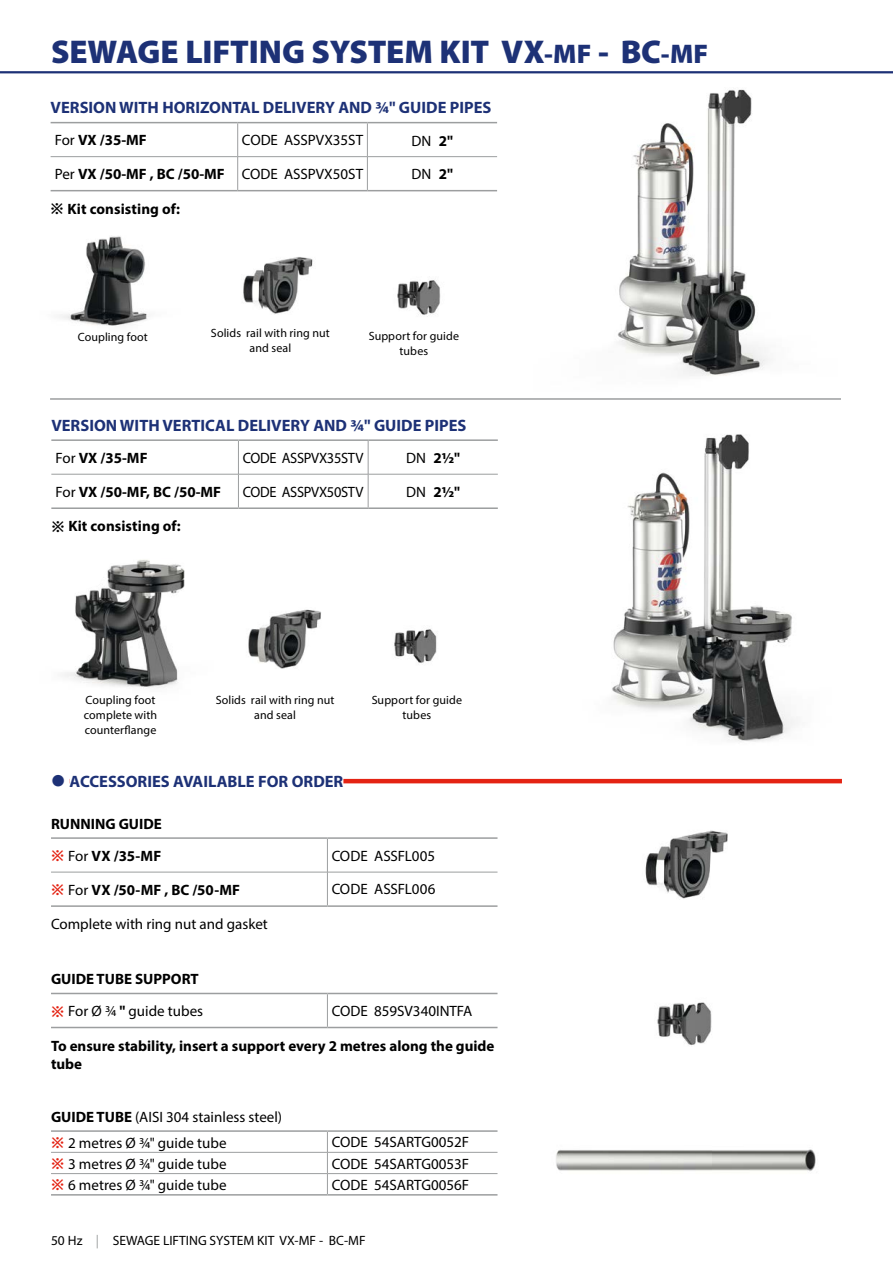
<style>
.page{position:relative;width:893px;height:1263px;background:#fff}
.page>*{position:absolute;margin:0;border:0;box-sizing:border-box;transform-origin:0 0}
.t1{font:900 33px "Myriad Pro";letter-spacing:-.005em;color:#1d3176}
.t2{font:700 16.5px "Myriad Pro";color:#1d3176}
.t3{font:15px/25.8px "Myriad Pro";color:#000}
.t4{font:700 15px/32px "Myriad Pro";color:#000}
.t5{font:15px "Myriad Pro";letter-spacing:-.02em;color:#000;scale:.96 1}
.t6{font:13.5px "Myriad Pro";color:#000}
.t7{font:12px/15px "Myriad Pro";letter-spacing:.01em;color:#000;text-align:center}
.s1{font-size:27px}
.s2{font-weight:400}
.s3{font-weight:700}
.s4{font-family:"Apple SD Gothic Neo"}
.s5{font-family:"Apple SD Gothic Neo";color:#e42313}
.s6{font-family:"Apple SD Gothic Neo";font-weight:700;color:#e42313}
.s7{color:#9c9e9f}
</style>
<div class="page">
<hr style="left:0;top:71px;width:893px;height:2px;background:#1d3176">
<img style="left:617px;top:89px;width:152px;height:287px">
<img style="left:612px;top:434px;width:183px;height:308px">
<hr style="left:50px;top:398px;width:791px;height:2px;background:#9c9e9f">
<img style="left:397px;top:280px;width:44px;height:37px">
<img style="left:243px;top:257px;width:70px;height:57px">
<img style="left:60px;top:236px;width:89px;height:90px">
<img style="left:394px;top:629px;width:43px;height:34px">
<img style="left:248px;top:609px;width:73px;height:60px">
<img style="left:64px;top:559px;width:121px;height:129px">
<img style="left:657px;top:1002px;width:55px;height:44px">
<img style="left:645px;top:830px;width:83px;height:69px">
<img style="left:712px;top:1149px;width:104px;height:22px">
<img style="left:556px;top:1150px;width:156px;height:21px">
<svg style="left:51px;top:123px;width:446px;height:67px"></svg>
<hr style="left:237px;top:123px;width:1px;height:33px;background:#9c9e9f">
<hr style="left:367px;top:123px;width:1px;height:33px;background:#9c9e9f">
<hr style="left:237px;top:157px;width:1px;height:33px;background:#9c9e9f">
<hr style="left:367px;top:157px;width:1px;height:33px;background:#9c9e9f">
<hr style="left:51px;top:122px;width:187px;height:1px;background:#9c9e9f">
<hr style="left:238px;top:122px;width:129px;height:1px;background:#9c9e9f">
<hr style="left:367px;top:122px;width:130px;height:1px;background:#9c9e9f">
<hr style="left:51px;top:190px;width:187px;height:1px;background:#9c9e9f">
<hr style="left:238px;top:190px;width:129px;height:1px;background:#9c9e9f">
<hr style="left:367px;top:190px;width:130px;height:1px;background:#9c9e9f">
<hr style="left:51px;top:156px;width:187px;height:1px;background:#9c9e9f">
<hr style="left:238px;top:156px;width:129px;height:1px;background:#9c9e9f">
<hr style="left:367px;top:156px;width:130px;height:1px;background:#9c9e9f">
<svg style="left:51px;top:441px;width:447px;height:66px"></svg>
<hr style="left:238px;top:441px;width:1px;height:33px;background:#9c9e9f">
<hr style="left:368px;top:441px;width:1px;height:33px;background:#9c9e9f">
<hr style="left:238px;top:474px;width:1px;height:33px;background:#9c9e9f">
<hr style="left:368px;top:474px;width:1px;height:33px;background:#9c9e9f">
<hr style="left:51px;top:439px;width:187px;height:2px;background:#9c9e9f">
<hr style="left:238px;top:439px;width:130px;height:2px;background:#9c9e9f">
<hr style="left:368px;top:439px;width:130px;height:2px;background:#9c9e9f">
<hr style="left:51px;top:507px;width:187px;height:2px;background:#9c9e9f">
<hr style="left:238px;top:507px;width:130px;height:2px;background:#9c9e9f">
<hr style="left:368px;top:507px;width:130px;height:2px;background:#9c9e9f">
<hr style="left:51px;top:474px;width:187px;height:1px;background:#9c9e9f">
<hr style="left:238px;top:474px;width:130px;height:1px;background:#9c9e9f">
<hr style="left:368px;top:474px;width:130px;height:1px;background:#9c9e9f">
<svg style="left:327px;top:1132px;width:1px;height:62px"></svg>
<hr style="left:51px;top:1130px;width:276px;height:2px;background:#9c9e9f">
<hr style="left:327px;top:1130px;width:170px;height:2px;background:#9c9e9f">
<hr style="left:51px;top:1194px;width:276px;height:1px;background:#9c9e9f">
<hr style="left:327px;top:1194px;width:170px;height:1px;background:#9c9e9f">
<hr style="left:51px;top:1152px;width:276px;height:1px;background:#9c9e9f">
<hr style="left:327px;top:1152px;width:170px;height:1px;background:#9c9e9f">
<hr style="left:51px;top:1173px;width:276px;height:1px;background:#9c9e9f">
<hr style="left:327px;top:1173px;width:170px;height:1px;background:#9c9e9f">
<hr style="left:327px;top:994px;width:1px;height:33px;background:#9c9e9f">
<hr style="left:51px;top:993px;width:276px;height:1px;background:#9c9e9f">
<hr style="left:327px;top:993px;width:170px;height:1px;background:#9c9e9f">
<hr style="left:51px;top:1027px;width:276px;height:1px;background:#9c9e9f">
<hr style="left:327px;top:1027px;width:170px;height:1px;background:#9c9e9f">
<svg style="left:51px;top:871px;width:446px;height:1px"></svg>
<hr style="left:327px;top:839px;width:1px;height:33px;background:#9c9e9f">
<hr style="left:327px;top:872px;width:1px;height:33px;background:#9c9e9f">
<hr style="left:51px;top:837px;width:276px;height:2px;background:#9c9e9f">
<hr style="left:327px;top:837px;width:170px;height:2px;background:#9c9e9f">
<hr style="left:51px;top:905px;width:276px;height:2px;background:#9c9e9f">
<hr style="left:327px;top:905px;width:170px;height:2px;background:#9c9e9f">
<hr style="left:51px;top:872px;width:276px;height:1px;background:#9c9e9f">
<hr style="left:327px;top:872px;width:170px;height:1px;background:#9c9e9f">
<hr style="left:51px;top:779px;width:791px;height:4px;background:#e42313">
<div style="left:51px;top:775px;width:19px;height:13px;background:#fff"></div>
<div style="left:70px;top:774px;width:273px;height:14px;background:#fff"></div>
<h1 class="t1" style="left:51px;top:29px;width:659px">SEWAGE LIFTING SYSTEM KIT VX<span class="s1">-MF</span> - BC<span class="s1">-MF</span></h1>
<p class="t2" style="left:51px;top:97px;width:442px">VERSION WITH HORIZONTAL DELIVERY AND ¾" GUIDE PIPES</p>
<p class="t4" style="left:55px;top:124px;width:93px"><span class="s2">For</span> VX /35-MF</p>
<p class="t3" style="left:242px;top:127px;width:123px">CODE ASSPVX35ST</p>
<p class="t3" style="left:411px;top:127px;width:43px">DN <span class="s3">2"</span></p>
<p class="t3" style="left:55px;top:161px;width:310px">Per <span class="s3">VX /50-MF , BC /50-MF</span> CODE ASSPVX50ST</p>
<p class="t3" style="left:411px;top:161px;width:43px">DN <span class="s3">2"</span></p>
<p class="t4" style="left:51px;top:192px;width:131px"><span class="s4">※</span> Kit consisting of:</p>
<p class="t7" style="left:78px;top:329px;width:72px">Coupling foot</p>
<p class="t7" style="left:211px;top:326px;width:120px">Solids rail with ring nut and seal</p>
<p class="t7" style="left:369px;top:328px;width:92px">Support for guide tubes</p>
<p class="t2" style="left:51px;top:415px;width:417px">VERSION WITH VERTICAL DELIVERY AND ¾" GUIDE PIPES</p>
<p class="t4" style="left:56px;top:441px;width:93px"><span class="s2">For</span> VX /35-MF</p>
<p class="t5" style="left:243px;top:448px;width:127px">CODE ASSPVX35STV</p>
<p class="t4" style="left:406px;top:442px;width:56px"><span class="s2">DN</span> 2½"</p>
<p class="t4" style="left:56px;top:475px;width:167px"><span class="s2">For</span> VX /50-MF, BC /50-MF</p>
<p class="t5" style="left:243px;top:482px;width:127px">CODE ASSPVX50STV</p>
<p class="t4" style="left:406px;top:475px;width:56px"><span class="s2">DN</span> 2½"</p>
<p class="t4" style="left:51px;top:510px;width:131px"><span class="s4">※</span> Kit consisting of:</p>
<p class="t7" style="left:84px;top:692px;width:75px;text-align:left">Coupling foot complete with counterflange</p>
<p class="t7" style="left:216px;top:692px;width:120px">Solids rail with ring nut and seal</p>
<p class="t7" style="left:372px;top:692px;width:92px">Support for guide tubes</p>
<p class="t2" style="left:51px;top:770px;width:294px"><span class="s4">●</span> ACCESSORIES AVAILABLE FOR ORDER</p>
<p class="t4" style="left:51px;top:807px;width:112px">RUNNING GUIDE <span class="s5">※</span> <span class="s2">For</span> VX /35-MF</p>
<p class="t3" style="left:332px;top:843px;width:105px">CODE ASSFL005</p>
<p class="t4" style="left:51px;top:873px;width:191px"><span class="s5">※</span> <span class="s2">For</span> VX /50-MF , BC /50-MF</p>
<p class="t3" style="left:332px;top:876px;width:105px">CODE ASSFL006</p>
<p class="t3" style="left:51px;top:911px;width:218px">Complete with ring nut and gasket</p>
<p class="t4" style="left:51px;top:963px;width:154px">GUIDE TUBE SUPPORT <span class="s5">※</span> <span class="s2">For Ø ¾</span> " <span class="s2">guide tubes</span></p>
<p class="t3" style="left:332px;top:998px;width:142px">CODE 859SV340INTFA</p>
<p class="t4" style="left:51px;top:1036px;width:445px;line-height:18px">To ensure stability, insert a support every 2 metres along the guide tube</p>
<p class="t3" style="left:51px;top:1104px;width:233px"><span class="s3">GUIDE TUBE</span> (AISI 304 stainless steel) <span class="s6">※</span> 2 metres Ø ¾" guide tube</p>
<p class="t3" style="left:332px;top:1129px;width:139px">CODE 54SARTG0052F</p>
<p class="t3" style="left:51px;top:1150px;width:177px"><span class="s6">※</span> 3 metres Ø ¾" guide tube</p>
<p class="t3" style="left:332px;top:1150px;width:139px">CODE 54SARTG0053F</p>
<p class="t3" style="left:51px;top:1171px;width:177px"><span class="s6">※</span> 6 metres Ø ¾" guide tube</p>
<p class="t3" style="left:332px;top:1172px;width:139px">CODE 54SARTG0056F</p>
<p class="t6" style="left:51px;top:1232px;width:316px">50 Hz <span class="s7">|</span> SEWAGE LIFTING SYSTEM KIT VX-MF - BC-MF</p>
</div>
